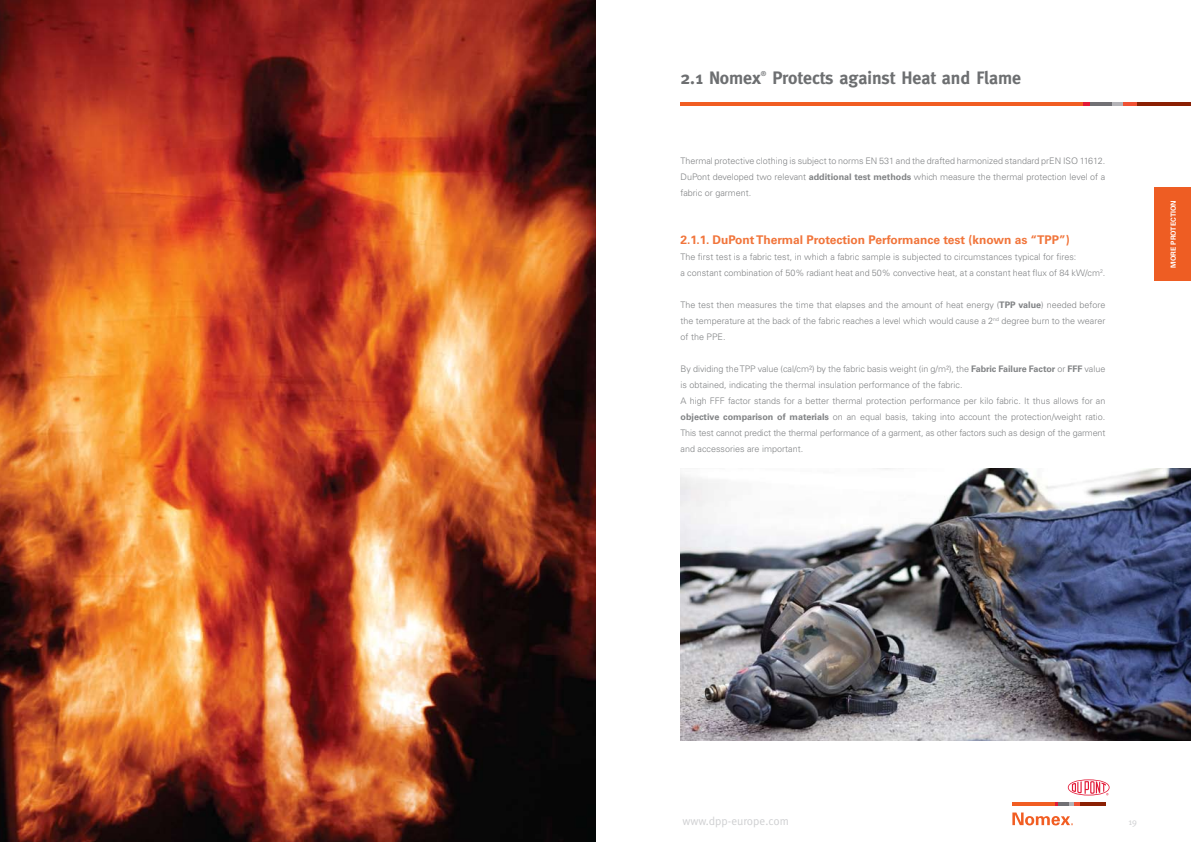
<style>
.page{position:relative;width:1191px;height:842px;background:#fff}
.page>*{position:absolute;margin:0;border:0;box-sizing:border-box;transform-origin:0 0}
.t1{font:700 18px "Meta";color:#6d6f71}
.t2{font:700 12px "Univers CE";color:#f1753b}
.t3{font:11.5px "Meta";color:#cfd0d2}
.t4{font:300 9px/16px "Univers CE";color:#818385;text-align:justify}
.t5{font:9px "Meta";color:#cfd0d2}
.t6{font:700 7px "Univers CE";color:#fff}
.t7{font:700 7px "Meta";color:#818385}
.s1{font-weight:700}
</style>
<div class="page">
<svg style="left:1055px;top:803px;width:25px;height:3px"></svg>
<svg style="left:1067px;top:779px;width:42px;height:16px"></svg>
<hr style="left:1012px;top:803px;width:43px;height:3px;background:#f15d22">
<hr style="left:1080px;top:803px;width:25px;height:3px;background:#8a2003">
<svg style="left:1012px;top:812px;width:61px;height:13px"></svg>
<svg style="left:1111px;top:102px;width:12px;height:3px"></svg>
<svg style="left:1083px;top:102px;width:7px;height:3px"></svg>
<hr style="left:1090px;top:102px;width:21px;height:3px;background:#717074">
<hr style="left:1123px;top:102px;width:14px;height:3px;background:#f05133">
<hr style="left:680px;top:102px;width:403px;height:3px;background:#f15d22">
<hr style="left:1137px;top:102px;width:54px;height:3px;background:#8a2003">
<div style="left:1155px;top:187px;width:36px;height:94px;background:#ee5d23"></div>
<img style="left:0;top:0;width:595px;height:842px">
<img style="left:680px;top:468px;width:511px;height:272px">
<h1 class="t1" style="left:680px;top:67px;width:82px">2.1 Nomex</h1>
<p class="t7" style="left:761px;top:70px;width:7px">®</p>
<h1 class="t1" style="left:772px;top:67px;width:250px">Protects against Heat and Flame</h1>
<p class="t4" style="left:680px;top:153px;width:426px">Thermal protective clothing is subject to norms EN 531 and the drafted harmonized standard prEN ISO 11612.<br>DuPont developed two relevant <span class="s1">additional test methods</span> which measure the thermal protection level of a fabric or garment.</p>
<h2 class="t2" style="left:680px;top:233px;width:390px">2.1.1. DuPont Thermal Protection Performance test (known as “TPP”)</h2>
<p class="t4" style="left:680px;top:249px;width:426px">The first test is a fabric test, in which a fabric sample is subjected to circumstances typical for fires:<br>a constant combination of 50% radiant heat and 50% convective heat, at a constant heat flux of 84 kW/cm<sup>2</sup>.</p>
<p class="t4" style="left:680px;top:297px;width:426px">The test then measures the time that elapses and the amount of heat energy (<span class="s1">TPP value</span>) needed before the temperature at the back of the fabric reaches a level which would cause a 2<sup>nd</sup> degree burn to the wearer of the PPE.</p>
<p class="t4" style="left:680px;top:361px;width:426px;text-align:left">By dividing the TPP value (cal/cm²) by the fabric basis weight (in g/m²), the <span class="s1">Fabric Failure Factor</span> or <span class="s1">FFF</span> value is obtained, indicating the thermal insulation performance of the fabric.<br>A high FFF factor stands for a better thermal protection performance per kilo fabric. It thus allows for an <span class="s1">objective comparison of materials</span> on an equal basis, taking into account the protection/weight ratio.<br>This test cannot predict the thermal performance of a garment, as other factors such as design of the garment and accessories are important.</p>
<p class="t6" style="left:1169px;top:268px;width:69px;rotate:-90deg">MORE PROTECTION</p>
<p class="t3" style="left:682px;top:814px;width:108px">www.dpp-europe.com</p>
<p class="t5" style="left:1128px;top:817px;width:10px">19</p>
</div>
